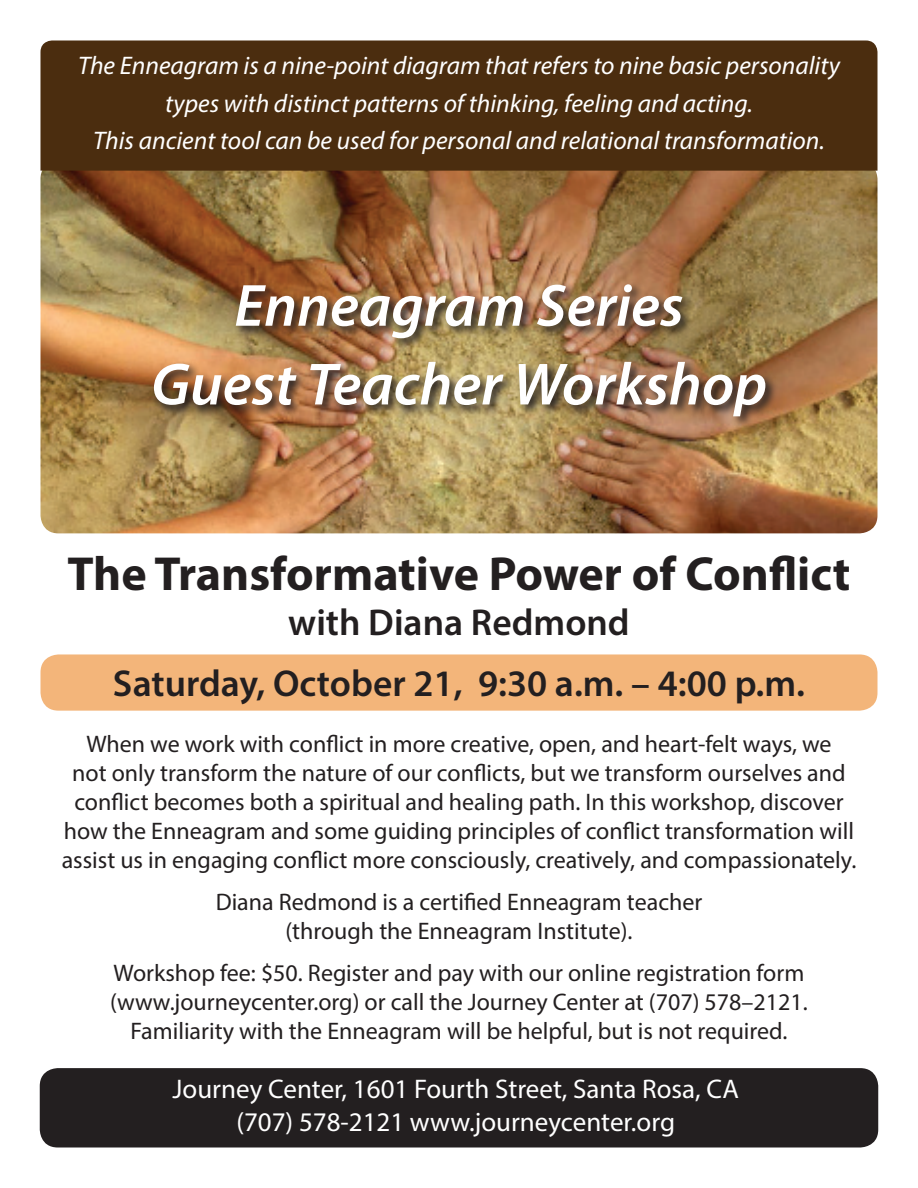
<style>
.page{position:relative;width:918px;height:1188px;background:#fff}
.page>*{position:absolute;margin:0;border:0;box-sizing:border-box;transform-origin:0 0}
.t1{font:italic 600 60px/78.8px "Myriad Pro";color:#fff;text-align:center}
.t2{font:700 48px "Myriad Pro";color:#231f20}
.t3{font:600 37.5px "Myriad Pro";color:#231f20}
.t4{font:27px/33px "Myriad Pro";color:#fff;text-align:center}
.t5{font:italic 25.5px/37.5px "Myriad Pro";color:#fff;text-align:center}
.t6{font:24px/28.8px "Myriad Pro";color:#231f20;text-align:center}
</style>
<div class="page">
<div style="left:40px;top:1068px;width:838px;height:80px;background:#231f20;border-radius:18px"></div>
<img style="left:40px;top:171px;width:838px;height:362px">
<div style="left:40px;top:40px;width:838px;height:131px;background:#4b2d0f"></div>
<div style="left:40px;top:654px;width:838px;height:57px;background:#f3b57a;border-radius:18px"></div>
<img style="left:150px;top:281px;width:628px;height:148px">
<p class="t5" style="left:78px;top:46px;width:763px">The Enneagram is a nine-point diagram that refers to nine basic personality types with distinct patterns of thinking, feeling and acting.<br>This ancient tool can be used for personal and relational transformation.</p>
<h1 class="t1" style="left:151px;top:265px;width:618px">Enneagram Series<br>Guest Teacher Workshop</h1>
<h2 class="t2" style="left:68px;top:542px;width:784px">The Transformative Power of Conflict</h2>
<h3 class="t3" style="left:288px;top:598px;width:343px">with Diana Redmond</h3>
<h3 class="t3" style="left:113px;top:660px;width:694px">Saturday, October 21, 9:30 a.m. – 4:00 p.m.</h3>
<p class="t6" style="left:62px;top:730px;width:796px">When we work with conflict in more creative, open, and heart-felt ways, we<br>not only transform the nature of our conflicts, but we transform ourselves and conflict becomes both a spiritual and healing path. In this workshop, discover how the Enneagram and some guiding principles of conflict transformation will assist us in engaging conflict more consciously, creatively, and compassionately.</p>
<p class="t6" style="left:216px;top:887px;width:488px">Diana Redmond is a certified Enneagram teacher (through the Enneagram Institute).</p>
<p class="t6" style="left:110px;top:958px;width:699px">Workshop fee: $50. Register and pay with our online registration form (www.journeycenter.org) or call the Journey Center at (707) 578–2121.<br>Familiarity with the Enneagram will be helpful, but is not required.</p>
<p class="t4" style="left:173px;top:1072px;width:568px">Journey Center, 1601 Fourth Street, Santa Rosa, CA (707) 578-2121 www.journeycenter.org</p>
</div>
